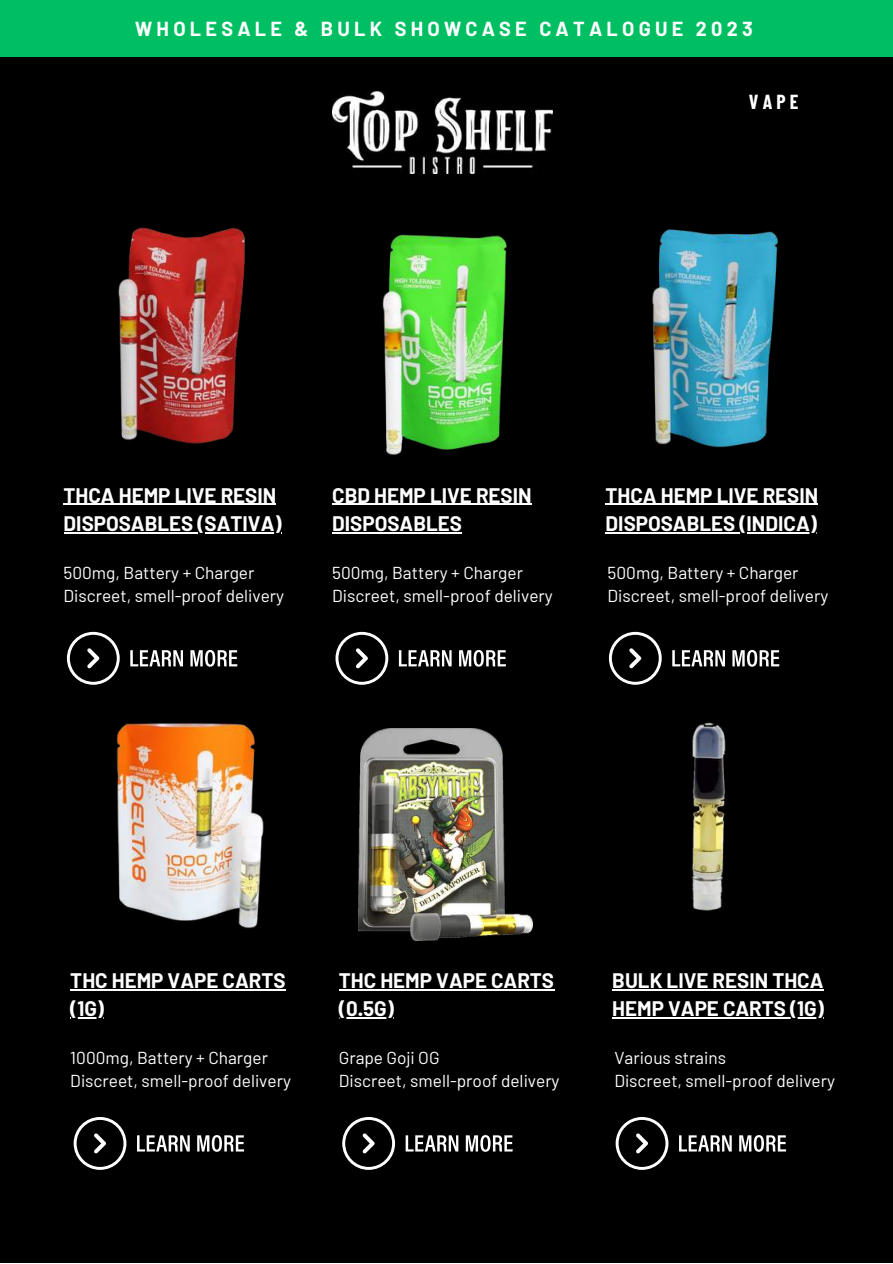
<style>
.page{position:relative;width:893px;height:1264px;background:#fff}
.page>*{position:absolute;margin:0;border:0;box-sizing:border-box;transform-origin:0 0}
.t1{font:700 20.55px/28px "Barlow";color:#fff}
.t2{font:700 19.8px "Barlow";letter-spacing:.215em;color:#fff}
.t3{font:700 19.8px "Barlow Condensed";color:#fff}
.t4{font:17.25px/23.5px "Barlow";color:#fff}
</style>
<div class="page">
<div style="left:0;top:0;width:892px;height:1262px;background:#000"></div>
<img style="left:118px;top:227px;width:127px;height:217px">
<img style="left:382px;top:234px;width:125px;height:221px">
<img style="left:652px;top:229px;width:126px;height:219px">
<svg style="left:66px;top:631px;width:172px;height:54px"></svg>
<svg style="left:335px;top:631px;width:171px;height:54px"></svg>
<svg style="left:608px;top:631px;width:172px;height:54px"></svg>
<div style="left:0;top:0;width:892px;height:57px;background:#00bf63"></div>
<img style="left:333px;top:91px;width:219px;height:82px">
<hr style="left:64px;top:504px;width:212px;height:1px;background:#fff">
<hr style="left:64px;top:532px;width:217px;height:1px;background:#fff">
<hr style="left:332px;top:504px;width:199px;height:1px;background:#fff">
<hr style="left:332px;top:532px;width:130px;height:1px;background:#fff">
<hr style="left:605px;top:504px;width:213px;height:1px;background:#fff">
<hr style="left:605px;top:532px;width:211px;height:1px;background:#fff">
<img style="left:116px;top:722px;width:150px;height:207px">
<img style="left:691px;top:722px;width:35px;height:189px">
<svg style="left:73px;top:1117px;width:172px;height:53px"></svg>
<svg style="left:342px;top:1117px;width:171px;height:53px"></svg>
<svg style="left:615px;top:1117px;width:172px;height:53px"></svg>
<img style="left:359px;top:728px;width:173px;height:212px">
<hr style="left:70px;top:989px;width:215px;height:1px;background:#fff">
<hr style="left:70px;top:1017px;width:34px;height:1px;background:#fff">
<hr style="left:339px;top:989px;width:215px;height:1px;background:#fff">
<hr style="left:339px;top:1017px;width:55px;height:1px;background:#fff">
<hr style="left:612px;top:989px;width:211px;height:1px;background:#fff">
<hr style="left:612px;top:1017px;width:211px;height:1px;background:#fff">
<p class="t2" style="left:135px;top:16px;width:619px">WHOLESALE &amp; BULK SHOWCASE CATALOGUE 2023</p>
<p class="t3" style="left:748px;top:89px;width:51px">VAPE</p>
<p class="t1" style="left:64px;top:480px;width:219px">THCA HEMP LIVE RESIN<br>DISPOSABLES (SATIVA)</p>
<p class="t4" style="left:64px;top:560px;width:222px">500mg, Battery + Charger<br>Discreet, smell-proof delivery</p>
<p class="t1" style="left:332px;top:480px;width:201px">CBD HEMP LIVE RESIN<br>DISPOSABLES</p>
<p class="t4" style="left:332px;top:560px;width:222px">500mg, Battery + Charger<br>Discreet, smell-proof delivery</p>
<p class="t1" style="left:605px;top:480px;width:214px">THCA HEMP LIVE RESIN<br>DISPOSABLES (INDICA)</p>
<p class="t4" style="left:607px;top:560px;width:222px">500mg, Battery + Charger<br>Discreet, smell-proof delivery</p>
<p class="t1" style="left:70px;top:965px;width:217px">THC HEMP VAPE CARTS (1G)</p>
<p class="t4" style="left:70px;top:1045px;width:222px">1000mg, Battery + Charger<br>Discreet, smell-proof delivery</p>
<p class="t1" style="left:339px;top:965px;width:217px">THC HEMP VAPE CARTS (0.5G)</p>
<p class="t4" style="left:339px;top:1045px;width:222px">Grape Goji OG<br>Discreet, smell-proof delivery</p>
<p class="t1" style="left:612px;top:965px;width:213px">BULK LIVE RESIN THCA<br>HEMP VAPE CARTS (1G)</p>
<p class="t4" style="left:614px;top:1045px;width:222px">Various strains<br>Discreet, smell-proof delivery</p>
</div>
